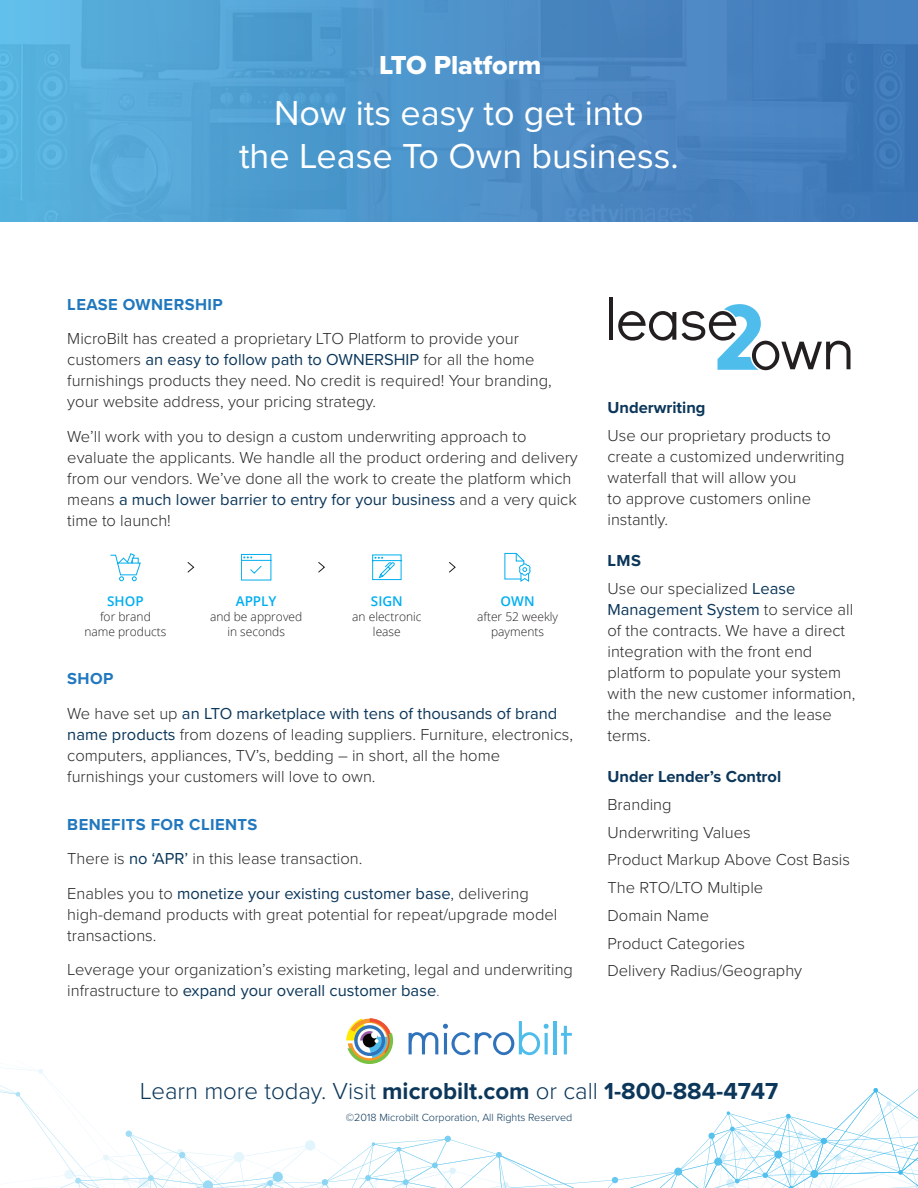
<style>
.page{position:relative;width:918px;height:1188px;background:#fff}
.page>*{position:absolute;margin:0;border:0;box-sizing:border-box;transform-origin:0 0}
.t1{font:36px "Proxima Nova";color:#fff}
.t2{font:27px "Proxima Nova Extrabld";color:#fff}
.t3{font:700 24px "Proxima Nova";color:#0c375a}
.t4{font:300 16.5px/21px "Proxima Nova";color:#292a2a}
.t5{font:700 16.5px "Proxima Nova";letter-spacing:.025em;color:#2278be}
.t6{font:700 16.5px "Proxima Nova";color:#0c375a}
.t7{font:600 13.5px "Open Sans";color:#00aeef}
.t8{font:300 12px/15px "Open Sans";color:#231f20;text-align:center}
.t9{font:300 10.8px "Proxima Nova";color:#0c375a}
.s1{font-weight:400;color:#0c375a}
.s2{color:#63656a}
.s3{font-weight:300}
</style>
<div class="page">
<svg style="left:0;top:1018px;width:918px;height:170px"></svg>
<div style="left:0;top:0;width:918px;height:222px;background:linear-gradient(to right,#59b2de,#4174b5)"></div>
<hr style="left:609px;top:297px;width:4px;height:43px;background:#231f20">
<svg style="left:618px;top:311px;width:58px;height:30px"></svg>
<svg style="left:682px;top:304px;width:168px;height:66px"></svg>
<svg style="left:187px;top:562px;width:8px;height:11px"></svg>
<svg style="left:318px;top:562px;width:7px;height:11px"></svg>
<svg style="left:449px;top:562px;width:7px;height:11px"></svg>
<svg style="left:110px;top:553px;width:31px;height:28px"></svg>
<svg style="left:241px;top:554px;width:30px;height:27px"></svg>
<svg style="left:372px;top:554px;width:30px;height:27px"></svg>
<svg style="left:504px;top:552px;width:27px;height:30px"></svg>
<p class="t2" style="left:379px;top:45px;width:164px">LTO Platform</p>
<p class="t1" style="left:274px;top:92px;width:371px">Now its easy to get into</p>
<p class="t1" style="left:239px;top:135px;width:441px">the Lease To Own business.</p>
<p class="t5" style="left:67px;top:295px;width:157px">LEASE OWNERSHIP</p>
<p class="t4" style="left:67px;top:327px;width:486px">MicroBilt has created a proprietary LTO Platform to provide your customers <span class="s1">an easy to follow path to OWNERSHIP</span> for all the home furnishings products they need. No credit is required! Your branding, your website address, your pricing strategy.</p>
<p class="t4" style="left:67px;top:425px;width:512px">We’ll work with you to design a custom underwriting approach to evaluate the applicants. We handle all the product ordering and delivery from our vendors. We’ve done all the work to create the platform which means <span class="s1">a much lower barrier to entry for your business</span> and a very quick time to launch!</p>
<p class="t7" style="left:107px;top:591px;width:38px">SHOP</p>
<p class="t8" style="left:100px;top:608px;width:52px">for brand</p>
<p class="t8" style="left:84px;top:623px;width:84px">name products</p>
<p class="t7" style="left:236px;top:591px;width:42px">APPLY</p>
<p class="t8" style="left:210px;top:608px;width:94px">and be approved</p>
<p class="t8" style="left:227px;top:623px;width:59px">in seconds</p>
<p class="t7" style="left:371px;top:591px;width:33px">SIGN</p>
<p class="t8" style="left:352px;top:608px;width:71px">an electronic</p>
<p class="t8" style="left:373px;top:623px;width:29px">lease</p>
<p class="t7" style="left:501px;top:591px;width:35px">OWN</p>
<p class="t8" style="left:477px;top:608px;width:83px">after 52 weekly payments</p>
<p class="t5" style="left:67px;top:669px;width:48px">SHOP</p>
<p class="t4" style="left:67px;top:702px;width:507px">We have set up <span class="s1">an LTO marketplace with tens of thousands of brand name products</span> from dozens of leading suppliers. Furniture, electronics, computers, appliances, TV’s, bedding – in short, all the home furnishings your customers will love to own.</p>
<p class="t5" style="left:67px;top:814px;width:191px">BENEFITS FOR CLIENTS</p>
<p class="t4" style="left:67px;top:847px;width:297px">There is <span class="s1">no ‘APR’</span> in this lease transaction.</p>
<p class="t4" style="left:67px;top:882px;width:492px">Enables you to <span class="s1">monetize your existing customer base</span>, delivering high-demand products with great potential for repeat/upgrade model transactions.</p>
<p class="t4" style="left:67px;top:958px;width:507px">Leverage your organization’s existing marketing, legal and underwriting infrastructure to <span class="s1">expand your overall customer base</span><span class="s2">.</span></p>
<p class="t6" style="left:608px;top:398px;width:100px">Underwriting</p>
<p class="t4" style="left:608px;top:424px;width:239px">Use our proprietary products to create a customized underwriting waterfall that will allow you<br>to approve customers online instantly.</p>
<p class="t6" style="left:608px;top:551px;width:35px">LMS</p>
<p class="t4" style="left:608px;top:577px;width:249px">Use our specialized <span class="s1">Lease<br>Management System</span> to service all of the contracts. We have a direct integration with the front end platform to populate your system with the new customer information, the merchandise and the lease terms.</p>
<p class="t6" style="left:608px;top:767px;width:175px">Under Lender’s Control</p>
<p class="t4" style="left:608px;top:793px;width:66px">Branding</p>
<p class="t4" style="left:608px;top:821px;width:145px">Underwriting Values</p>
<p class="t4" style="left:608px;top:849px;width:244px">Product Markup Above Cost Basis</p>
<p class="t4" style="left:608px;top:876px;width:157px">The RTO/LTO Multiple</p>
<p class="t4" style="left:608px;top:904px;width:103px">Domain Name</p>
<p class="t4" style="left:608px;top:932px;width:139px">Product Categories</p>
<p class="t4" style="left:608px;top:960px;width:196px">Delivery Radius/Geography</p>
<p class="t3" style="left:140px;top:1076px;width:640px"><span class="s3">Learn more today. Visit</span> microbilt.com <span class="s3">or call</span> 1-800-884-4747</p>
<p class="t9" style="left:346px;top:1110px;width:228px">©2018 Microbilt Corporation, All Rights Reserved</p>
</div>
